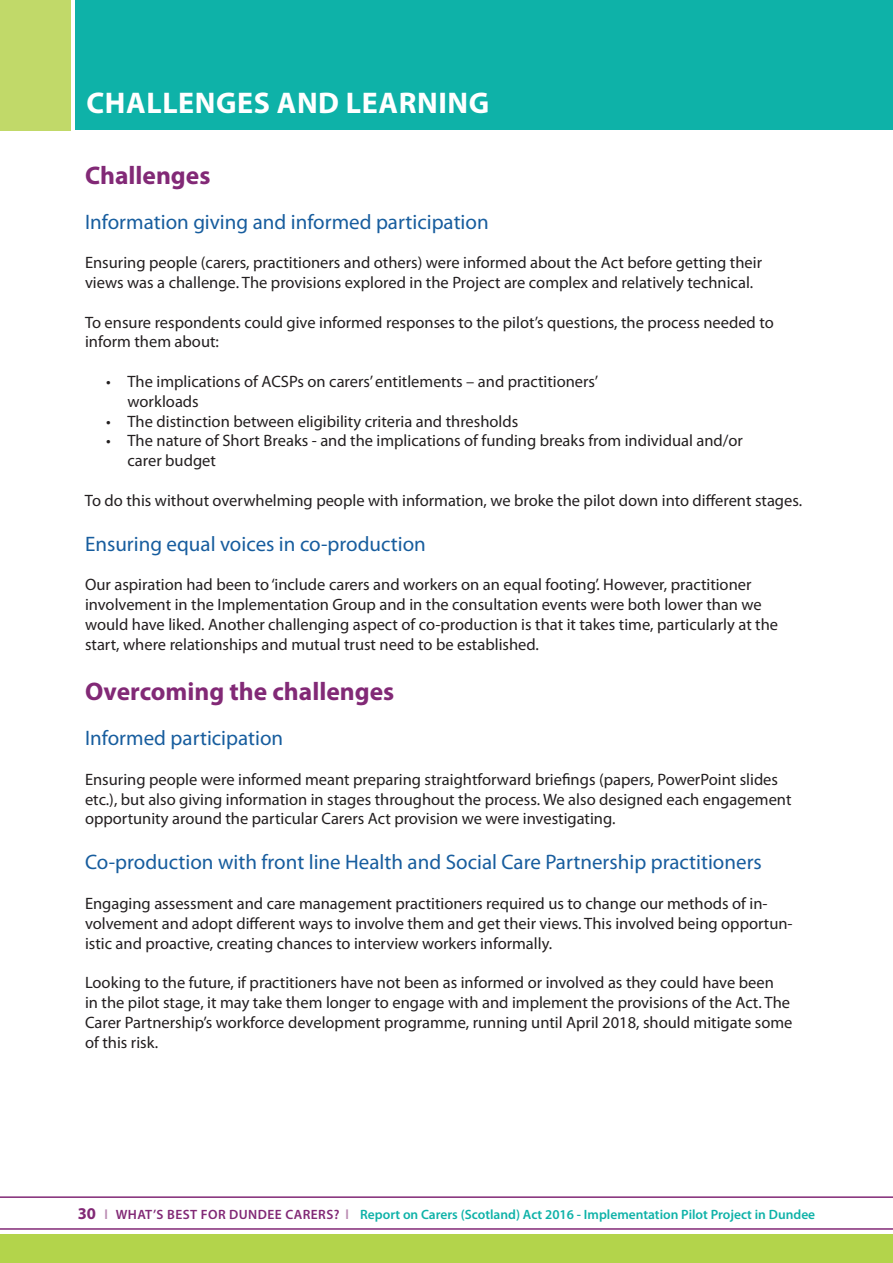
<style>
.page{position:relative;width:893px;height:1263px;background:#fff}
.page>*{position:absolute;margin:0;border:0;box-sizing:border-box;transform-origin:0 0}
.t1{font:700 30px "Myriad Pro";letter-spacing:.02em;color:#fff}
.t2{font:700 25.5px "Myriad Pro";color:#822976}
.t3{font:21px "Myriad Pro";color:#175d9e}
.t4{font:16.5px/19.8px "Myriad Pro";color:#231f20}
.t5{font:600 13.5px "Myriad Pro";color:#0eb2a8}
.s1{font-weight:700;font-size:16.5px;color:#822976}
.s2{color:#ba8bb2}
.s3{color:#822976}
</style>
<div class="page">
<div style="left:0;top:1235px;width:893px;height:28px;background:#b3d44b"></div>
<hr style="left:0;top:1196px;width:893px;height:2px;background:#822976">
<hr style="left:0;top:1228px;width:893px;height:2px;background:#822976">
<svg style="left:70px;top:0;width:6px;height:128px"></svg>
<div style="left:76px;top:0;width:817px;height:129px;background:#0eb2a8"></div>
<div style="left:0;top:0;width:70px;height:130px;background:#c1d969"></div>
<h1 class="t1" style="left:86px;top:83px;width:404px">CHALLENGES AND LEARNING</h1>
<h2 class="t2" style="left:85px;top:158px;width:127px">Challenges</h2>
<p class="t3" style="left:85px;top:209px;width:405px">Information giving and informed participation</p>
<p class="t4" style="left:85px;top:252px;width:678px">Ensuring people (carers, practitioners and others) were informed about the Act before getting their views was a challenge. The provisions explored in the Project are complex and relatively technical.</p>
<p class="t4" style="left:85px;top:312px;width:690px">To ensure respondents could give informed responses to the pilot’s questions, the process needed to inform them about:</p>
<p class="t4" style="left:128px;top:371px;width:472px;text-indent:-21px">• The implications of ACSPs on carers’ entitlements – and practitioners’ workloads</p>
<p class="t4" style="left:106px;top:411px;width:414px">• The distinction between eligibility criteria and thresholds</p>
<p class="t4" style="left:128px;top:431px;width:617px;text-indent:-21px">• The nature of Short Breaks - and the implications of funding breaks from individual and/or carer budget</p>
<p class="t4" style="left:85px;top:490px;width:719px">To do this without overwhelming people with information, we broke the pilot down into different stages.</p>
<p class="t3" style="left:85px;top:531px;width:342px">Ensuring equal voices in co-production</p>
<p class="t4" style="left:85px;top:575px;width:695px">Our aspiration had been to ‘include carers and workers on an equal footing’. However, practitioner involvement in the Implementation Group and in the consultation events were both lower than we would have liked. Another challenging aspect of co-production is that it takes time, particularly at the start, where relationships and mutual trust need to be established.</p>
<h2 class="t2" style="left:85px;top:675px;width:311px">Overcoming the challenges</h2>
<p class="t3" style="left:85px;top:725px;width:200px">Informed participation</p>
<p class="t4" style="left:85px;top:769px;width:708px">Ensuring people were informed meant preparing straightforward briefings (papers, PowerPoint slides etc.), but also giving information in stages throughout the process. We also designed each engagement opportunity around the particular Carers Act provision we were investigating.</p>
<p class="t3" style="left:85px;top:849px;width:678px">Co-production with front line Health and Social Care Partnership practitioners</p>
<p class="t4" style="left:85px;top:893px;width:709px">Engaging assessment and care management practitioners required us to change our methods of in&shy;volvement and adopt different ways to involve them and get their views. This involved being opportun&shy;istic and proactive, creating chances to interview workers informally.</p>
<p class="t4" style="left:85px;top:972px;width:709px">Looking to the future, if practitioners have not been as informed or involved as they could have been<br>in the pilot stage, it may take them longer to engage with and implement the provisions of the Act. The Carer Partnership’s workforce development programme, running until April 2018, should mitigate some of this risk.</p>
<p class="t5" style="left:78px;top:1206px;width:739px"><span class="s1">30</span> <span class="s2">l</span> <span class="s3">WHAT’S BEST FOR DUNDEE CARERS?</span> <span class="s2">l</span> Report on Carers (Scotland) Act 2016 - Implementation Pilot Project in Dundee</p>
</div>
